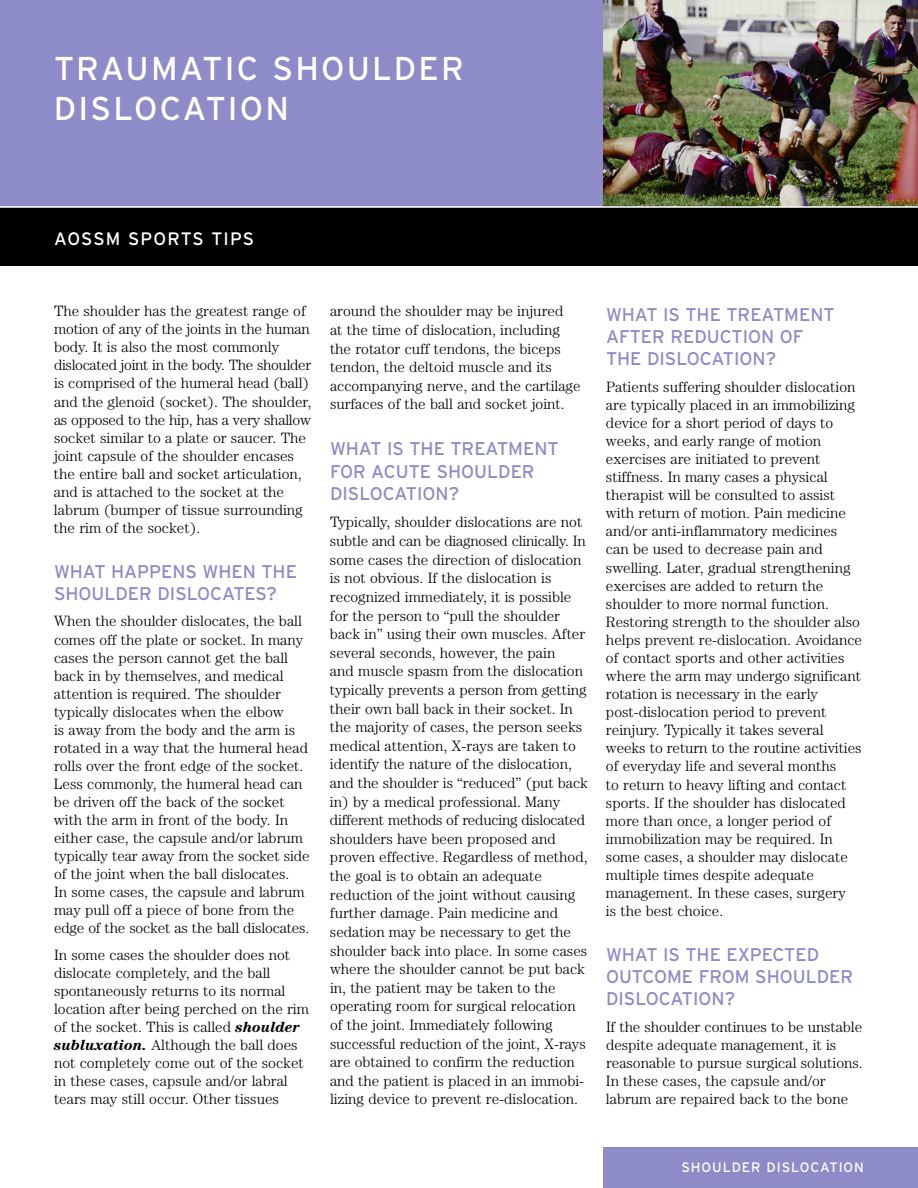
<style>
.page{position:relative;width:918px;height:1188px;background:#fff}
.page>*{position:absolute;margin:0;border:0;box-sizing:border-box;transform-origin:0 0}
.t1{font:33px/39.6px "Interstate";letter-spacing:.065em;color:#fff}
.t2{font:18.3px/22.2px "Interstate";color:#8d8bc8}
.t3{font:18px "Interstate";letter-spacing:.06em;color:#fff}
.t4{font:300 15px/18px "Century";color:#000}
.t5{font:13.65px "Interstate";letter-spacing:.065em;color:#fff}
.s1{font-weight:700;font-style:italic}
</style>
<div class="page">
<div style="left:0;top:0;width:603px;height:207px;background:#8d8bc8"></div>
<img style="left:603px;top:0;width:315px;height:206px">
<div style="left:0;top:207px;width:918px;height:59px;background:#000"></div>
<div style="left:603px;top:1148px;width:315px;height:40px;background:#8d8bc8"></div>
<hr style="left:0;top:206px;width:918px;height:2px;background:#fff">
<h1 class="t1" style="left:54px;top:49px;width:411px">TRAUMATIC SHOULDER<br>DISLOCATION</h1>
<p class="t3" style="left:54px;top:228px;width:202px">AOSSM SPORTS TIPS</p>
<p class="t4" style="left:54px;top:303px;width:259px">The shoulder has the greatest range of motion of any of the joints in the human body. It is also the most commonly dislocated joint in the body. The shoulder is comprised of the humeral head (ball) and the glenoid (socket). The shoulder, as opposed to the hip, has a very shallow socket similar to a plate or saucer. The joint capsule of the shoulder encases the entire ball and socket articulation, and is attached to the socket at the labrum (bumper of tissue surrounding the rim of the socket).</p>
<p class="t2" style="left:54px;top:560px;width:244px">WHAT HAPPENS WHEN THE<br>SHOULDER DISLOCATES?</p>
<p class="t4" style="left:54px;top:614px;width:257px">When the shoulder dislocates, the ball comes off the plate or socket. In many cases the person cannot get the ball back in by themselves, and medical attention is required. The shoulder typically dislocates when the elbow<br>is away from the body and the arm is rotated in a way that the humeral head rolls over the front edge of the socket.<br>Less commonly, the humeral head can be driven off the back of the socket with the arm in front of the body. In either case, the capsule and/or labrum typically tear away from the socket side of the joint when the ball dislocates.<br>In some cases, the capsule and labrum may pull off a piece of bone from the edge of the socket as the ball dislocates.</p>
<p class="t4" style="left:54px;top:947px;width:257px">In some cases the shoulder does not dislocate completely, and the ball spontaneously returns to its normal location after being perched on the rim of the socket. This is called <span class="s1">shoulder subluxation.</span> Although the ball does not completely come out of the socket in these cases, capsule and/or labral tears may still occur. Other tissues</p>
<p class="t4" style="left:330px;top:303px;width:252px;line-height:18.6px">around the shoulder may be injured<br>at the time of dislocation, including the rotator cuff tendons, the biceps tendon, the deltoid muscle and its accompanying nerve, and the cartilage surfaces of the ball and socket joint.</p>
<p class="t2" style="left:330px;top:437px;width:230px;line-height:22.6px">WHAT IS THE TREATMENT<br>FOR ACUTE SHOULDER<br>DISLOCATION?</p>
<p class="t4" style="left:330px;top:514px;width:259px;line-height:18.6px">Typically, shoulder dislocations are not subtle and can be diagnosed clinically. In some cases the direction of dislocation is not obvious. If the dislocation is recognized immediately, it is possible for the person to “pull the shoulder back in” using their own muscles. After several seconds, however, the pain<br>and muscle spasm from the dislocation typically prevents a person from getting their own ball back in their socket. In the majority of cases, the person seeks medical attention, X-rays are taken to identify the nature of the dislocation, and the shoulder is “reduced” (put back in) by a medical professional. Many different methods of reducing dislocated shoulders have been proposed and proven effective. Regardless of method, the goal is to obtain an adequate reduction of the joint without causing further damage. Pain medicine and sedation may be necessary to get the shoulder back into place. In some cases where the shoulder cannot be put back in, the patient may be taken to the operating room for surgical relocation of the joint. Immediately following successful reduction of the joint, X-rays are obtained to confirm the reduction and the patient is placed in an immobi&shy;lizing device to prevent re-dislocation.</p>
<p class="t2" style="left:606px;top:303px;width:230px">WHAT IS THE TREATMENT<br>AFTER REDUCTION OF<br>THE DISLOCATION?</p>
<p class="t4" style="left:606px;top:379px;width:258px">Patients suffering shoulder dislocation are typically placed in an immobilizing device for a short period of days to weeks, and early range of motion exercises are initiated to prevent stiffness. In many cases a physical therapist will be consulted to assist with return of motion. Pain medicine and/or anti-inflammatory medicines can be used to decrease pain and swelling. Later, gradual strengthening exercises are added to return the shoulder to more normal function.<br>Restoring strength to the shoulder also helps prevent re-dislocation. Avoidance of contact sports and other activities where the arm may undergo significant rotation is necessary in the early post-dislocation period to prevent reinjury. Typically it takes several weeks to return to the routine activities of everyday life and several months<br>to return to heavy lifting and contact sports. If the shoulder has dislocated more than once, a longer period of immobilization may be required. In some cases, a shoulder may dislocate multiple times despite adequate management. In these cases, surgery<br>is the best choice.</p>
<p class="t2" style="left:606px;top:944px;width:249px">WHAT IS THE EXPECTED<br>OUTCOME FROM SHOULDER<br>DISLOCATION?</p>
<p class="t4" style="left:606px;top:1019px;width:258px">If the shoulder continues to be unstable despite adequate management, it is reasonable to pursue surgical solutions.<br>In these cases, the capsule and/or labrum are repaired back to the bone</p>
<p class="t5" style="left:681px;top:1159px;width:184px">SHOULDER DISLOCATION</p>
</div>
